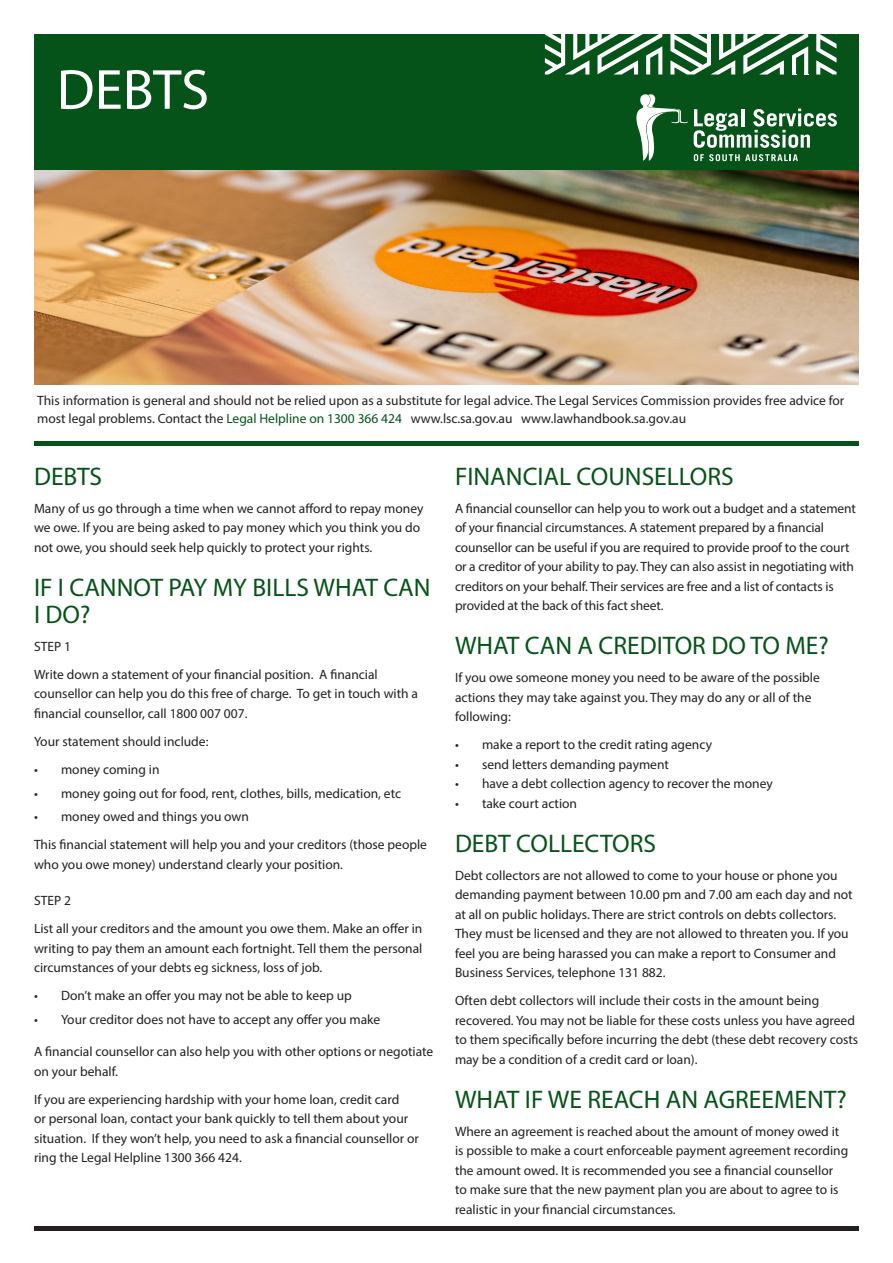
<style>
.page{position:relative;width:893px;height:1263px;background:#fff}
.page>*{position:absolute;margin:0;border:0;box-sizing:border-box;transform-origin:0 0}
.t1{font:57px "Myriad Pro";letter-spacing:-.005em;color:#fff}
.t2{font:25.5px/27px "Myriad Pro";color:#065319}
.t3{font:13.5px/19.5px "Myriad Pro";color:#231f20}
.s1{color:#065319}
</style>
<div class="page">
<div style="left:34px;top:34px;width:825px;height:153px;background:#065319"></div>
<hr style="left:34px;top:1227px;width:825px;height:4px;background:#231f20">
<hr style="left:34px;top:441px;width:825px;height:4px;background:#065319">
<svg style="left:694px;top:108px;width:143px;height:40px"></svg>
<svg style="left:694px;top:154px;width:104px;height:7px"></svg>
<svg style="left:636px;top:94px;width:52px;height:67px"></svg>
<svg style="left:545px;top:34px;width:117px;height:41px"></svg>
<svg style="left:816px;top:34px;width:21px;height:41px"></svg>
<svg style="left:670px;top:34px;width:138px;height:41px"></svg>
<img style="left:34px;top:171px;width:825px;height:214px">
<p class="t1" style="left:57px;top:55px;width:154px">DEBTS</p>
<p class="t3" style="left:37px;top:391px;width:809px;line-height:18px">This information is general and should not be relied upon as a substitute for legal advice. The Legal Services Commission provides free advice for most legal problems. Contact the <span class="s1">Legal Helpline on 1300 366 424</span> www.lsc.sa.gov.au www.lawhandbook.sa.gov.au</p>
<p class="t2" style="left:34px;top:462px;width:70px">DEBTS</p>
<p class="t3" style="left:34px;top:498px;width:391px">Many of us go through a time when we cannot afford to repay money we owe. If you are being asked to pay money which you think you do not owe, you should seek help quickly to protect your rights.</p>
<p class="t2" style="left:34px;top:573px;width:398px">IF I CANNOT PAY MY BILLS WHAT CAN<br>I DO?</p>
<p class="t3" style="left:34px;top:636px;width:38px">STEP 1</p>
<p class="t3" style="left:34px;top:664px;width:386px">Write down a statement of your financial position. A financial counsellor can help you do this free of charge. To get in touch with a financial counsellor, call 1800 007 007.</p>
<p class="t3" style="left:34px;top:731px;width:176px">Your statement should include:</p>
<p class="t3" style="left:34px;top:759px;width:127px">• money coming in</p>
<p class="t3" style="left:34px;top:783px;width:369px">• money going out for food, rent, clothes, bills, medication, etc</p>
<p class="t3" style="left:34px;top:807px;width:217px">• money owed and things you own</p>
<p class="t3" style="left:34px;top:835px;width:395px">This financial statement will help you and your creditors (those people who you owe money) understand clearly your position.</p>
<p class="t3" style="left:34px;top:891px;width:38px">STEP 2</p>
<p class="t3" style="left:34px;top:919px;width:390px;text-align:justify">List all your creditors and the amount you owe them. Make an offer in writing to pay them an amount each fortnight. Tell them the personal circumstances of your debts eg sickness, loss of job.</p>
<p class="t3" style="left:34px;top:986px;width:319px">• Don’t make an offer you may not be able to keep up</p>
<p class="t3" style="left:34px;top:1010px;width:348px">• Your creditor does not have to accept any offer you make</p>
<p class="t3" style="left:34px;top:1042px;width:401px">A financial counsellor can also help you with other options or negotiate on your behalf.</p>
<p class="t3" style="left:34px;top:1089px;width:386px">If you are experiencing hardship with your home loan, credit card<br>or personal loan, contact your bank quickly to tell them about your situation. If they won’t help, you need to ask a financial counsellor or ring the Legal Helpline 1300 366 424.</p>
<p class="t2" style="left:455px;top:462px;width:280px">FINANCIAL COUNSELLORS</p>
<p class="t3" style="left:455px;top:498px;width:402px">A financial counsellor can help you to work out a budget and a statement of your financial circumstances. A statement prepared by a financial counsellor can be useful if you are required to provide proof to the court or a creditor of your ability to pay. They can also assist in negotiating with creditors on your behalf. Their services are free and a list of contacts is provided at the back of this fact sheet.</p>
<p class="t2" style="left:455px;top:632px;width:375px">WHAT CAN A CREDITOR DO TO ME?</p>
<p class="t3" style="left:455px;top:668px;width:366px">If you owe someone money you need to be aware of the possible actions they may take against you. They may do any or all of the following:</p>
<p class="t3" style="left:455px;top:735px;width:259px">• make a report to the credit rating agency</p>
<p class="t3" style="left:455px;top:754px;width:215px">• send letters demanding payment</p>
<p class="t3" style="left:455px;top:774px;width:319px">• have a debt collection agency to recover the money</p>
<p class="t3" style="left:455px;top:793px;width:124px">• take court action</p>
<p class="t2" style="left:455px;top:829px;width:202px">DEBT COLLECTORS</p>
<p class="t3" style="left:455px;top:865px;width:399px">Debt collectors are not allowed to come to your house or phone you demanding payment between 10.00 pm and 7.00 am each day and not at all on public holidays. There are strict controls on debts collectors.<br>They must be licensed and they are not allowed to threaten you. If you feel you are being harassed you can make a report to Consumer and Business Services, telephone 131 882.</p>
<p class="t3" style="left:455px;top:991px;width:405px">Often debt collectors will include their costs in the amount being recovered. You may not be liable for these costs unless you have agreed to them specifically before incurring the debt (these debt recovery costs may be a condition of a credit card or loan).</p>
<p class="t2" style="left:455px;top:1085px;width:393px">WHAT IF WE REACH AN AGREEMENT?</p>
<p class="t3" style="left:455px;top:1121px;width:395px">Where an agreement is reached about the amount of money owed it is possible to make a court enforceable payment agreement recording the amount owed. It is recommended you see a financial counsellor to make sure that the new payment plan you are about to agree to is realistic in your financial circumstances.</p>
</div>
